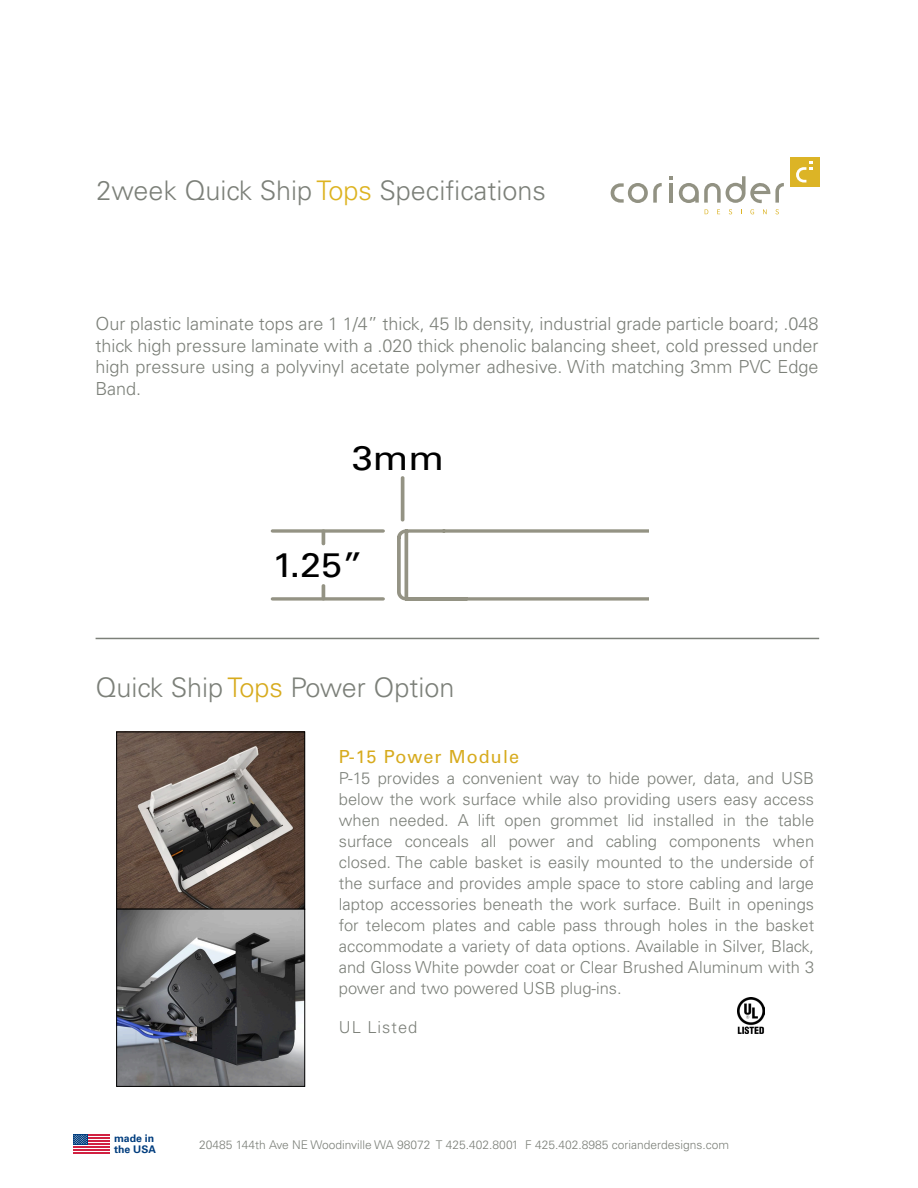
<style>
.page{position:relative;width:918px;height:1188px;background:#fff}
.page>*{position:absolute;margin:0;border:0;box-sizing:border-box;transform-origin:0 0}
.t1{font:34.2px "Univers LT";color:#000;scale:1.11 1}
.t2{font:300 27px "Univers LT";color:#7c8079}
.t3{font:300 18px/21.6px "Univers LT";color:#7c8079;text-align:justify}
.t4{font:18px "Univers LT";letter-spacing:.06em;color:#d7ab1e}
.t5{font:300 16.5px/21px "Univers LT";color:#7c8079;text-align:justify}
.t6{font:300 16.5px "Univers LT";letter-spacing:.06em;color:#7c8079}
.t7{font:300 12px "Univers LT";color:#7c8079}
.t8{font:700 10.5px "Univers LT";color:#003d7e}
.s1{color:#ddb320}
.s2{color:#d7ab1e}
</style>
<div class="page">
<svg style="left:705px;top:209px;width:3px;height:5px"></svg>
<svg style="left:729px;top:209px;width:3px;height:5px"></svg>
<svg style="left:750px;top:209px;width:4px;height:5px"></svg>
<svg style="left:763px;top:209px;width:4px;height:5px"></svg>
<svg style="left:776px;top:209px;width:3px;height:5px"></svg>
<hr style="left:669px;top:183px;width:4px;height:20px;background:#929283">
<svg style="left:611px;top:183px;width:51px;height:20px"></svg>
<svg style="left:679px;top:176px;width:105px;height:27px"></svg>
<svg style="left:669px;top:176px;width:4px;height:4px"></svg>
<div style="left:790px;top:157px;width:30px;height:29px;background:#dcb426"></div>
<svg style="left:796px;top:161px;width:17px;height:21px"></svg>
<hr style="left:73px;top:1146px;width:36px;height:2px;background:#d12141">
<hr style="left:73px;top:1152px;width:36px;height:2px;background:#d12141">
<hr style="left:73px;top:1149px;width:36px;height:2px;background:#d12141">
<hr style="left:73px;top:1143px;width:36px;height:2px;background:#d12141">
<hr style="left:73px;top:1137px;width:36px;height:2px;background:#d12141">
<hr style="left:73px;top:1134px;width:36px;height:2px;background:#d12141">
<hr style="left:73px;top:1140px;width:36px;height:2px;background:#d12141">
<div style="left:73px;top:1134px;width:15px;height:11px;background:#003d7e"></div>
<svg style="left:73px;top:1135px;width:14px;height:9px"></svg>
<hr style="left:96px;top:638px;width:723px;height:1px;background:#7c8079">
<svg style="left:271px;top:529px;width:378px;height:72px"></svg>
<hr style="left:401px;top:478px;width:3px;height:42px;background:#949384">
<img style="left:118px;top:734px;width:185px;height:351px">
<div style="left:116px;top:732px;width:189px;height:177px;border:1px solid #000"></div>
<img style="left:737px;top:998px;width:27px;height:35px">
<div style="left:116px;top:909px;width:189px;height:178px;border:1px solid #000"></div>
<p class="t2" style="left:97px;top:174px;width:451px">2week Quick Ship <span class="s1">Tops</span> Specifications</p>
<p class="t3" style="left:96px;top:313px;width:725px">Our plastic laminate tops are 1 1/4” thick, 45 lb density, industrial grade particle board; .048 thick high pressure laminate with a .020 thick phenolic balancing sheet, cold pressed under high pressure using a polyvinyl acetate polymer adhesive. With matching 3mm PVC Edge Band.</p>
<p class="t1" style="left:352px;top:438px;width:85px">3mm</p>
<p class="t1" style="left:273px;top:544px;width:83px">1.25”</p>
<p class="t2" style="left:96px;top:671px;width:360px">Quick Ship <span class="s2">Tops</span> Power Option</p>
<p class="t8" style="left:114px;top:1132px;width:42px">made in</p>
<p class="t8" style="left:114px;top:1143px;width:44px">the USA</p>
<p class="t4" style="left:339px;top:746px;width:182px">P-15 Power Module</p>
<p class="t5" style="left:339px;top:768px;width:477px">P-15 provides a convenient way to hide power, data, and USB below the work surface while also providing users easy access when needed. A lift open grommet lid installed in the table surface conceals all power and cabling components when closed. The cable basket is easily mounted to the underside of the surface and provides ample space to store cabling and large laptop accessories beneath the work surface. Built in openings for telecom plates and cable pass through holes in the basket accommodate a variety of data options. Available in Silver, Black, and Gloss White powder coat or Clear Brushed Aluminum with 3 power and two powered USB plug-ins.</p>
<p class="t6" style="left:339px;top:1018px;width:80px">UL Listed</p>
<p class="t7" style="left:199px;top:1138px;width:532px">20485 144th Ave NE Woodinville WA 98072 T 425.402.8001 F 425.402.8985 corianderdesigns.com</p>
</div>
